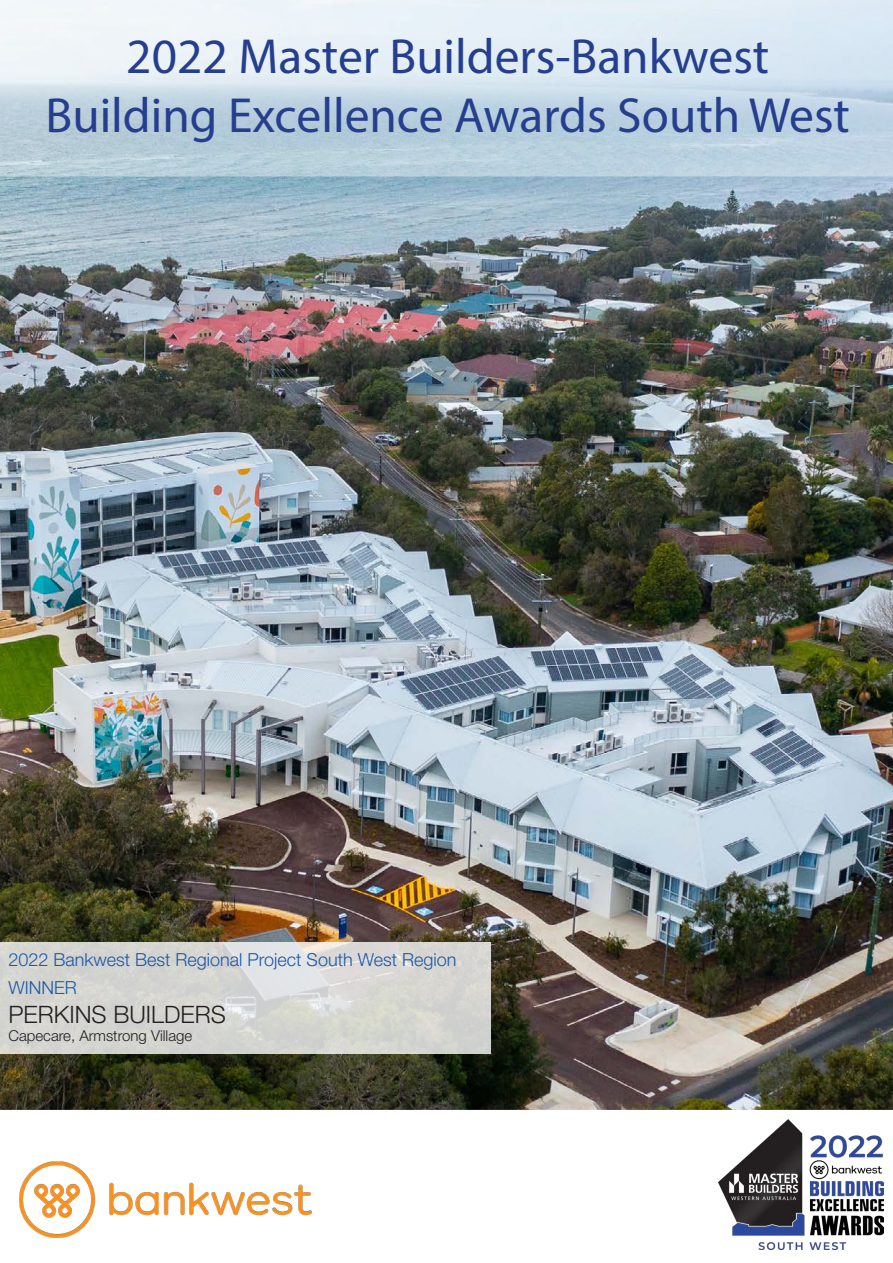
<style>
.page{position:relative;width:893px;height:1263px;background:#fff}
.page>*{position:absolute;margin:0;border:0;box-sizing:border-box;transform-origin:0 0}
.t1{font:49.5px "Myriad Pro";color:#253f8e}
.t2{font:300 24px "Helvetica Neue LT Std";color:#231f20}
.t3{font:300 18px "Helvetica Neue LT Std";color:#1c58a8}
.t4{font:300 15px "Helvetica Neue LT Std";color:#231f20}
</style>
<div class="page">
<img style="left:0;top:176px;width:893px;height:934px">
<svg style="left:0;top:0;width:893px;height:176px;background:#cfdfea"></svg>
<svg style="left:1px;top:942px;width:490px;height:112px;background:#d6d6d2"></svg>
<img style="left:718px;top:1119px;width:166px;height:131px">
<img style="left:20px;top:1162px;width:291px;height:75px">
<p class="t1" style="left:126px;top:26px;width:645px">2022 Master Builders-Bankwest</p>
<p class="t1" style="left:46px;top:85px;width:806px">Building Excellence Awards South West</p>
<p class="t3" style="left:9px;top:948px;width:449px">2022 Bankwest Best Regional Project South West Region</p>
<p class="t3" style="left:9px;top:977px;width:70px">WINNER</p>
<p class="t2" style="left:9px;top:1000px;width:219px">PERKINS BUILDERS</p>
<p class="t4" style="left:9px;top:1027px;width:185px">Capecare, Armstrong Village</p>
</div>
